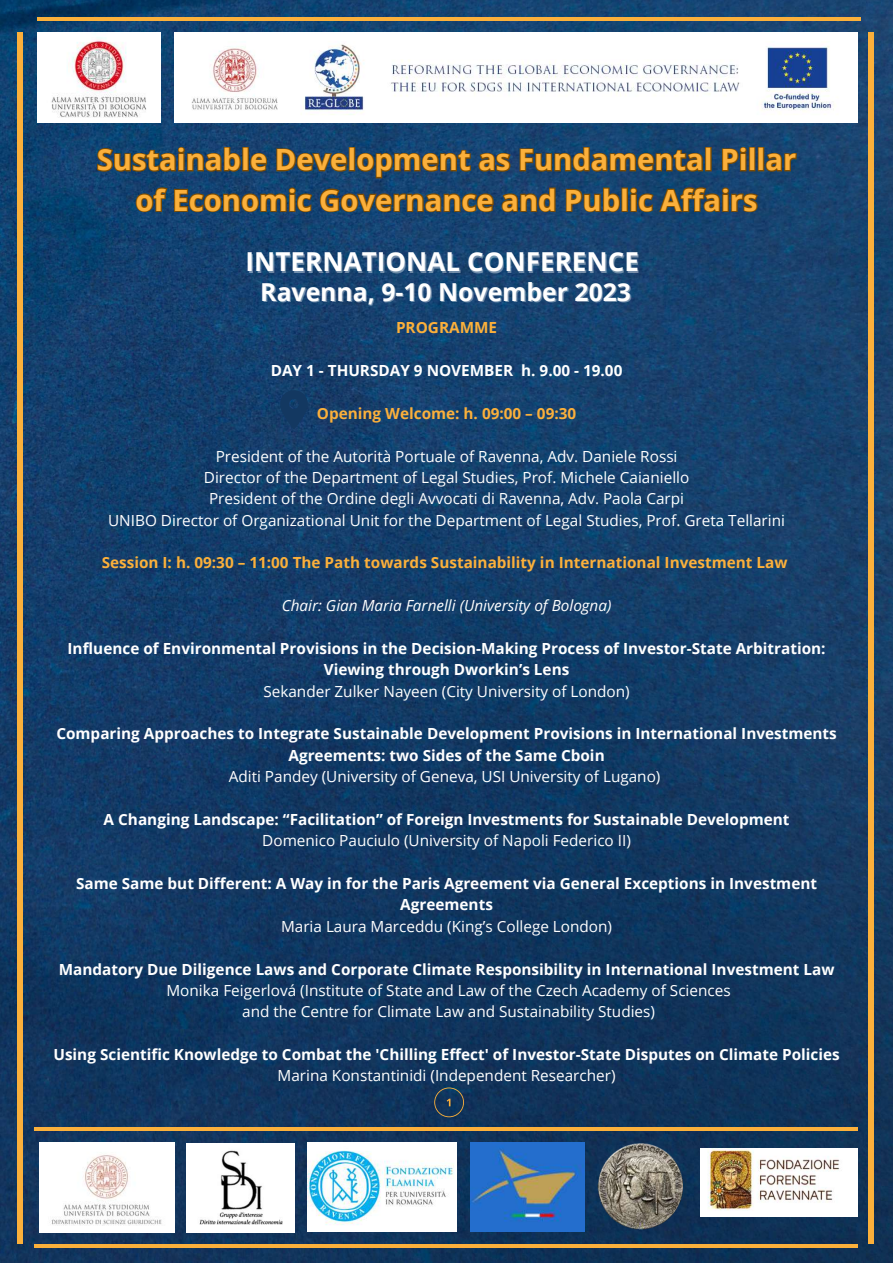
<style>
.page{position:relative;width:893px;height:1263px;background:#fff}
.page>*{position:absolute;margin:0;border:0;box-sizing:border-box;transform-origin:0 0}
.t1{font:700 29.17px/40.5px "Open Sans";color:#fbb03b;text-align:center}
.t2{font:700 26.1px "Open Sans";color:#fff}
.t3{font:700 24.75px "Open Sans";color:#fff}
.t4{font:700 15.3px/21.4px "Open Sans";color:#fff;text-align:center}
.t5{font:15.3px/21.4px "Open Sans";color:#fff;text-align:center}
.t6{font:700 15.3px "Open Sans";color:#fbb03b}
.t7{font:italic 15.3px "Open Sans";color:#fff}
</style>
<div class="page">
<img style="left:0;top:0;width:893px;height:1263px">
<div style="left:868px;top:33px;width:6px;height:1211px;background:#fbb03b"></div>
<img style="left:308px;top:1142px;width:148px;height:89px">
<img style="left:187px;top:1143px;width:108px;height:89px">
<img style="left:471px;top:1142px;width:113px;height:89px">
<img style="left:700px;top:1149px;width:157px;height:67px">
<img style="left:597px;top:1143px;width:85px;height:86px">
<img style="left:39px;top:1142px;width:135px;height:90px">
<svg style="left:280px;top:390px;width:28px;height:39px"></svg>
<img style="left:37px;top:33px;width:124px;height:89px">
<img style="left:174px;top:33px;width:683px;height:89px">
<hr style="left:34px;top:1127px;width:823px;height:4px;background:#fbb03b">
<hr style="left:34px;top:1244px;width:823px;height:4px;background:#fbb03b">
<hr style="left:37px;top:17px;width:824px;height:3px;background:#fbb03b">
<div style="left:17px;top:33px;width:6px;height:1211px;background:#fbb03b"></div>
<svg style="left:434px;top:1087px;width:30px;height:30px"></svg>
<svg style="left:96px;top:146px;width:702px;height:68px;background:#324550"></svg>
<h1 class="t1" style="left:97px;top:139px;width:701px">Sustainable Development as Fundamental Pillar of Economic Governance and Public Affairs</h1>
<h2 class="t2" style="left:246px;top:244px;width:395px">INTERNATIONAL CONFERENCE</h2>
<h3 class="t3" style="left:260px;top:274px;width:372px">Ravenna, 9-10 November 2023</h3>
<p class="t6" style="left:396px;top:317px;width:103px">PROGRAMME</p>
<p class="t4" style="left:271px;top:359px;width:353px">DAY 1 - THURSDAY 9 NOVEMBER h. 9.00 - 19.00</p>
<p class="t6" style="left:317px;top:402px;width:261px">Opening Welcome: h. 09:00 – 09:30</p>
<p class="t5" style="left:108px;top:445px;width:678px">President of the Autorità Portuale of Ravenna, Adv. Daniele Rossi<br>Director of the Department of Legal Studies, Prof. Michele Caianiello<br>President of the Ordine degli Avvocati di Ravenna, Adv. Paola Carpi<br>UNIBO Director of Organizational Unit for the Department of Legal Studies, Prof. Greta Tellarini</p>
<p class="t6" style="left:102px;top:552px;width:687px">Session I: h. 09:30 – 11:00 The Path towards Sustainability in International Investment Law</p>
<p class="t7" style="left:282px;top:595px;width:331px">Chair: Gian Maria Farnelli (University of Bologna)</p>
<p class="t4" style="left:68px;top:637px;width:759px">Influence of Environmental Provisions in the Decision-Making Process of Investor-State Arbitration:<br>Viewing through Dworkin’s Lens</p>
<p class="t5" style="left:263px;top:680px;width:368px">Sekander Zulker Nayeen (City University of London)</p>
<p class="t4" style="left:56px;top:723px;width:782px">Comparing Approaches to Integrate Sustainable Development Provisions in International Investments<br>Agreements: two Sides of the Same Cboin</p>
<p class="t5" style="left:229px;top:765px;width:433px">Aditi Pandey (University of Geneva, USI University of Lugano)</p>
<p class="t4" style="left:104px;top:808px;width:687px">A Changing Landscape: “Facilitation” of Foreign Investments for Sustainable Development</p>
<p class="t5" style="left:262px;top:830px;width:370px">Domenico Pauciulo (University of Napoli Federico II)</p>
<p class="t4" style="left:76px;top:872px;width:742px">Same Same but Different: A Way in for the Paris Agreement via General Exceptions in Investment<br>Agreements</p>
<p class="t5" style="left:281px;top:915px;width:332px">Maria Laura Marceddu (King’s College London)</p>
<p class="t4" style="left:59px;top:958px;width:777px">Mandatory Due Diligence Laws and Corporate Climate Responsibility in International Investment Law</p>
<p class="t5" style="left:166px;top:979px;width:566px">Monika Feigerlová (Institute of State and Law of the Czech Academy of Sciences and the Centre for Climate Law and Sustainability Studies)</p>
<p class="t4" style="left:53px;top:1043px;width:788px">Using Scientific Knowledge to Combat the 'Chilling Effect' of Investor-State Disputes on Climate Policies</p>
<p class="t5" style="left:278px;top:1065px;width:339px">Marina Konstantinidi (Independent Researcher)</p>
</div>
